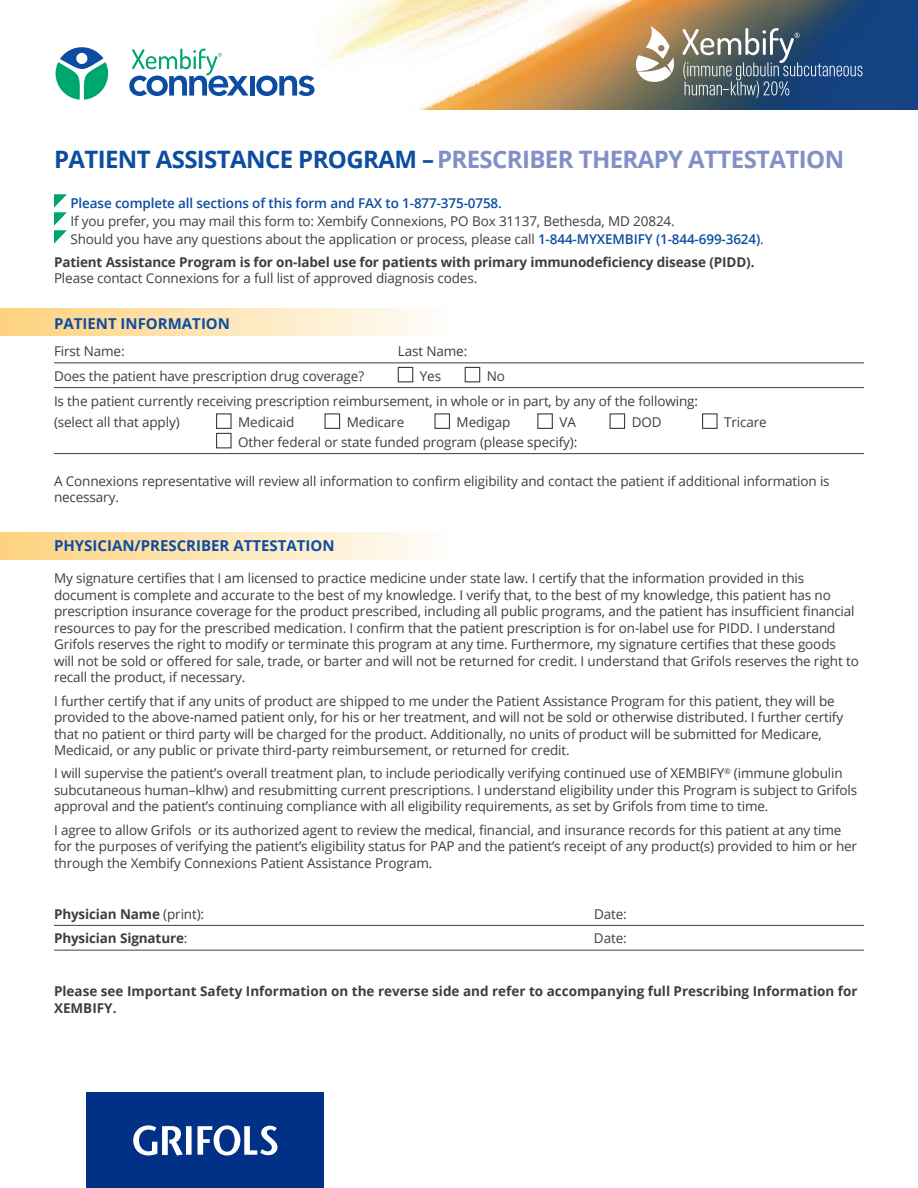
<style>
.page{position:relative;width:918px;height:1188px;background:#fff}
.page>*{position:absolute;margin:0;border:0;box-sizing:border-box;transform-origin:0 0}
.t1{font:700 24px "Open Sans";letter-spacing:-.025em;color:#838fc7}
.FORM_Green_Heads{font:700 15px "Open Sans";color:#0d4da1}
.Form_Text_No_Rule{font:13.5px/16.5px "Open Sans";letter-spacing:-.01em;color:#3e3e3f}
.Form_Text_No_Rule-2{font:700 13.5px/16.5px "Open Sans";color:#3e3e3f}
.FORM_Text{font:13.5px "Open Sans";letter-spacing:-.01em;color:#3e3e3f}
.FORM_Text-2{font:700 13.5px "Open Sans";letter-spacing:-.01em;color:#3e3e3f}
.s1{color:#0d4da1}
.s2{font-weight:600;color:#0d4da1}
.s3{font-weight:400}
</style>
<div class="page">
<div style="left:0;top:309px;width:451px;height:27px;background:linear-gradient(to right,#fed17c,#fefdfa)"></div>
<div style="left:0;top:532px;width:451px;height:27px;background:linear-gradient(to right,#fed17c,#fefdfa)"></div>
<svg style="left:54px;top:194px;width:13px;height:50px"></svg>
<hr style="left:54px;top:363px;width:810px;height:1px;background:#3e3e3f">
<hr style="left:54px;top:387px;width:810px;height:1px;background:#3e3e3f">
<hr style="left:54px;top:453px;width:810px;height:1px;background:#3e3e3f">
<div style="left:398px;top:367px;width:15px;height:15px;background:#fff;border:1px solid #3e3e3f"></div>
<div style="left:465px;top:367px;width:15px;height:15px;background:#fff;border:1px solid #3e3e3f"></div>
<div style="left:216px;top:413px;width:16px;height:16px;background:#fff;border:1px solid #3e3e3f"></div>
<div style="left:325px;top:413px;width:15px;height:16px;background:#fff;border:1px solid #3e3e3f"></div>
<div style="left:434px;top:413px;width:16px;height:16px;background:#fff;border:1px solid #3e3e3f"></div>
<div style="left:537px;top:413px;width:16px;height:16px;background:#fff;border:1px solid #3e3e3f"></div>
<div style="left:610px;top:413px;width:15px;height:16px;background:#fff;border:1px solid #3e3e3f"></div>
<div style="left:702px;top:413px;width:16px;height:16px;background:#fff;border:1px solid #3e3e3f"></div>
<div style="left:216px;top:433px;width:16px;height:15px;background:#fff;border:1px solid #3e3e3f"></div>
<hr style="left:54px;top:925px;width:810px;height:1px;background:#3e3e3f">
<hr style="left:54px;top:950px;width:810px;height:1px;background:#3e3e3f">
<img style="left:315px;top:0;width:603px;height:110px">
<svg style="left:636px;top:26px;width:38px;height:56px"></svg>
<svg style="left:682px;top:28px;width:180px;height:70px;background:#4d657c"></svg>
<div style="left:250px;top:76px;width:5px;height:20px;background:#0d4da1"></div>
<svg style="left:256px;top:76px;width:59px;height:20px"></svg>
<svg style="left:56px;top:47px;width:52px;height:53px"></svg>
<svg style="left:129px;top:49px;width:120px;height:47px"></svg>
<div style="left:86px;top:1093px;width:238px;height:95px;background:#003186"></div>
<svg style="left:133px;top:1125px;width:144px;height:31px"></svg>
<p class="t1" style="left:54px;top:142px;width:792px"><span class="s1">PATIENT ASSISTANCE PROGRAM –</span>PRESCRIBER THERAPY ATTESTATION</p>
<p class="Form_Text_No_Rule" style="left:70px;top:193px;width:695px;line-height:18px"><span class="s2">Please complete all sections of this form and FAX to 1-877-375-0758.<br></span>If you prefer, you may mail this form to: Xembify Connexions, PO Box 31137, Bethesda, MD 20824.<br>Should you have any questions about the application or process, please call <span class="s2">1-844-MYXEMBIFY (1-844-699-3624)</span>.</p>
<p class="Form_Text_No_Rule-2" style="left:54px;top:253px;width:702px">Patient Assistance Program is for on-label use for patients with primary immunodeficiency disease (PIDD).<br><span class="s3">Please contact Connexions for a full list of approved diagnosis codes.</span></p>
<p class="FORM_Green_Heads" style="left:54px;top:313px;width:178px">PATIENT INFORMATION</p>
<p class="FORM_Text" style="left:54px;top:342px;width:72px">First Name:</p>
<p class="FORM_Text" style="left:398px;top:342px;width:71px">Last Name:</p>
<p class="FORM_Text" style="left:54px;top:367px;width:312px">Does the patient have prescription drug coverage?</p>
<p class="FORM_Text" style="left:420px;top:367px;width:23px">Yes</p>
<p class="FORM_Text" style="left:487px;top:367px;width:20px">No</p>
<p class="Form_Text_No_Rule" style="left:54px;top:392px;width:646px">Is the patient currently receiving prescription reimbursement, in whole or in part, by any of the following:</p>
<p class="FORM_Text" style="left:54px;top:413px;width:127px">(select all that apply)</p>
<p class="FORM_Text" style="left:238px;top:413px;width:58px">Medicaid</p>
<p class="FORM_Text" style="left:347px;top:413px;width:59px">Medicare</p>
<p class="FORM_Text" style="left:457px;top:413px;width:55px">Medigap</p>
<p class="FORM_Text" style="left:559px;top:413px;width:18px">VA</p>
<p class="FORM_Text" style="left:632px;top:413px;width:31px">DOD</p>
<p class="FORM_Text" style="left:724px;top:413px;width:44px">Tricare</p>
<p class="FORM_Text" style="left:238px;top:433px;width:341px">Other federal or state funded program (please specify):</p>
<p class="Form_Text_No_Rule" style="left:54px;top:472px;width:777px">A Connexions representative will review all information to confirm eligibility and contact the patient if additional information is necessary.</p>
<p class="FORM_Green_Heads" style="left:54px;top:535px;width:282px">PHYSICIAN/PRESCRIBER ATTESTATION</p>
<p class="Form_Text_No_Rule" style="left:54px;top:570px;width:806px">My signature certifies that I am licensed to practice medicine under state law. I certify that the information provided in this document is complete and accurate to the best of my knowledge. I verify that, to the best of my knowledge, this patient has no prescription insurance coverage for the product prescribed, including all public programs, and the patient has insufficient financial resources to pay for the prescribed medication. I confirm that the patient prescription is for on-label use for PIDD. I understand Grifols reserves the right to modify or terminate this program at any time. Furthermore, my signature certifies that these goods will not be sold or offered for sale, trade, or barter and will not be returned for credit. I understand that Grifols reserves the right to recall the product, if necessary.</p>
<p class="Form_Text_No_Rule" style="left:54px;top:692px;width:791px">I further certify that if any units of product are shipped to me under the Patient Assistance Program for this patient, they will be provided to the above-named patient only, for his or her treatment, and will not be sold or otherwise distributed. I further certify that no patient or third party will be charged for the product. Additionally, no units of product will be submitted for Medicare, Medicaid, or any public or private third-party reimbursement, or returned for credit.</p>
<p class="Form_Text_No_Rule" style="left:54px;top:765px;width:805px">I will supervise the patient’s overall treatment plan, to include periodically verifying continued use of XEMBIFY<sup>®</sup> (immune globulin subcutaneous human–klhw) and resubmitting current prescriptions. I understand eligibility under this Program is subject to Grifols approval and the patient’s continuing compliance with all eligibility requirements, as set by Grifols from time to time.</p>
<p class="Form_Text_No_Rule" style="left:54px;top:821px;width:805px">I agree to allow Grifols or its authorized agent to review the medical, financial, and insurance records for this patient at any time for the purposes of verifying the patient’s eligibility status for PAP and the patient’s receipt of any product(s) provided to him or her through the Xembify Connexions Patient Assistance Program.</p>
<p class="FORM_Text-2" style="left:54px;top:904px;width:152px">Physician Name <span class="s3">(print):</span></p>
<p class="FORM_Text" style="left:594px;top:905px;width:34px">Date:</p>
<p class="FORM_Text-2" style="left:54px;top:929px;width:135px">Physician Signature<span class="s3">:</span></p>
<p class="FORM_Text" style="left:594px;top:929px;width:34px">Date:</p>
<p class="Form_Text_No_Rule-2" style="left:54px;top:983px;width:805px">Please see Important Safety Information on the reverse side and refer to accompanying full Prescribing Information for<br>XEMBIFY.</p>
</div>
